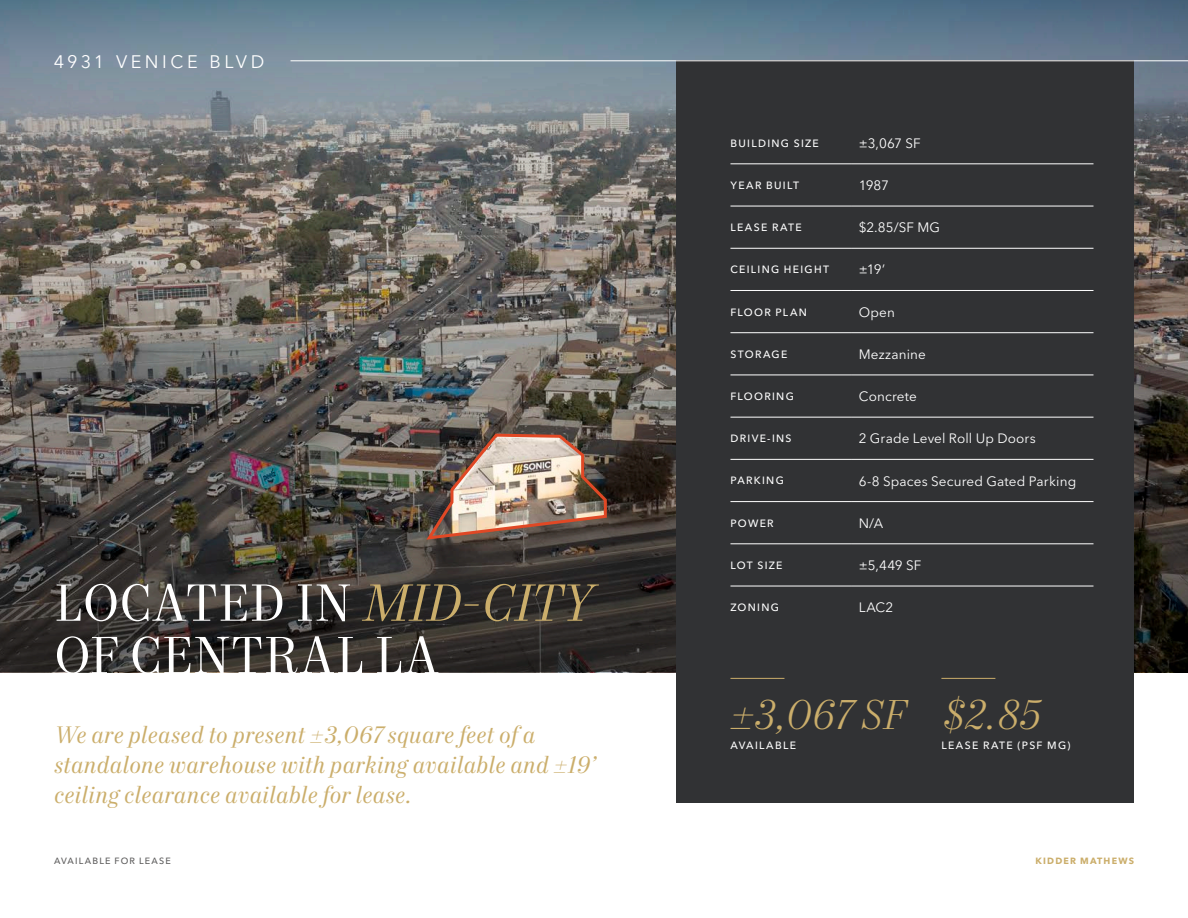
<style>
.page{position:relative;width:1188px;height:918px;background:#fff}
.page>*{position:absolute;margin:0;border:0;box-sizing:border-box;transform-origin:0 0}
.Headline_-_Level_1_-_White_2023{font:52.5px/52.5px "Mort Modern 08";color:#fff}
.Stat_Italic_-_White_2023{font:italic 300 42px "Mort Modern 07";letter-spacing:.005em;color:#cbae6b}
.Callout_Text_-_Italics_-_Ash_2023{font:italic 24px/30px "Mort Modern 08";letter-spacing:.01em;color:#cbae6b}
.t1{font:18px "Avenir Next LT Pro";letter-spacing:.195em;color:#fff}
.Table_Input_-_White_2023{font:13.5px "Avenir Next LT Pro";letter-spacing:.01em;color:#fff}
.Table_Column_1_All_Caps_-_White_2023{font:500 10.5px "Avenir Next LT Pro";letter-spacing:.125em;color:#fff}
.Stat_Label_-_White_2023{font:500 10.5px "Avenir Next LT Pro";letter-spacing:.125em;color:#fff}
.t2{font:500 9px "Avenir Next LT Pro";letter-spacing:.13em;color:#5e5d5d}
.t3{font:700 9px "Avenir Next LT Pro";letter-spacing:.13em;color:#cbae6b}
.s1{font-style:italic;color:#cbae6b}
</style>
<div class="page">
<img style="left:0;top:219px;width:1188px;height:453px">
<svg style="left:0;top:0;width:1188px;height:219px;background:#737f87"></svg>
<div style="left:676px;top:61px;width:458px;height:742px;background:#313234"></div>
<hr style="left:730px;top:678px;width:54px;height:1px;background:#cbae6b">
<hr style="left:941px;top:678px;width:54px;height:1px;background:#cbae6b">
<hr style="left:730px;top:164px;width:122px;height:1px;background:#fff">
<hr style="left:852px;top:164px;width:242px;height:1px;background:#fff">
<hr style="left:730px;top:206px;width:122px;height:1px;background:#fff">
<hr style="left:852px;top:206px;width:242px;height:1px;background:#fff">
<hr style="left:730px;top:248px;width:122px;height:1px;background:#fff">
<hr style="left:852px;top:248px;width:242px;height:1px;background:#fff">
<hr style="left:730px;top:290px;width:122px;height:1px;background:#fff">
<hr style="left:852px;top:290px;width:242px;height:1px;background:#fff">
<hr style="left:730px;top:332px;width:122px;height:1px;background:#fff">
<hr style="left:852px;top:332px;width:242px;height:1px;background:#fff">
<hr style="left:730px;top:375px;width:122px;height:1px;background:#fff">
<hr style="left:852px;top:375px;width:242px;height:1px;background:#fff">
<hr style="left:730px;top:417px;width:122px;height:1px;background:#fff">
<hr style="left:852px;top:417px;width:242px;height:1px;background:#fff">
<hr style="left:730px;top:459px;width:122px;height:1px;background:#fff">
<hr style="left:852px;top:459px;width:242px;height:1px;background:#fff">
<hr style="left:730px;top:501px;width:122px;height:1px;background:#fff">
<hr style="left:852px;top:501px;width:242px;height:1px;background:#fff">
<hr style="left:730px;top:544px;width:122px;height:1px;background:#fff">
<hr style="left:852px;top:544px;width:242px;height:1px;background:#fff">
<hr style="left:730px;top:586px;width:122px;height:1px;background:#fff">
<hr style="left:852px;top:586px;width:242px;height:1px;background:#fff">
<img style="left:423px;top:432px;width:185px;height:110px">
<hr style="left:291px;top:60px;width:897px;height:1px;background:#fff">
<p class="t1" style="left:54px;top:51px;width:212px">4931 VENICE BLVD</p>
<p class="Headline_-_Level_1_-_White_2023" style="left:54px;top:580px;width:540px">LOCATED IN <span class="s1">MID-CITY<br></span>OF CENTRAL LA</p>
<p class="Callout_Text_-_Italics_-_Ash_2023" style="left:54px;top:721px;width:544px">We are pleased to present ±3,067 square feet of a standalone warehouse with parking available and ±19’ ceiling clearance available for lease.</p>
<p class="Table_Column_1_All_Caps_-_White_2023" style="left:730px;top:137px;width:90px">BUILDING SIZE</p>
<p class="Table_Input_-_White_2023" style="left:859px;top:135px;width:63px">±3,067 SF</p>
<p class="Table_Column_1_All_Caps_-_White_2023" style="left:730px;top:179px;width:70px">YEAR BUILT</p>
<p class="Table_Input_-_White_2023" style="left:859px;top:177px;width:32px">1987</p>
<p class="Table_Column_1_All_Caps_-_White_2023" style="left:730px;top:221px;width:73px">LEASE RATE</p>
<p class="Table_Input_-_White_2023" style="left:859px;top:220px;width:83px">$2.85/SF MG</p>
<p class="Table_Column_1_All_Caps_-_White_2023" style="left:730px;top:263px;width:100px">CEILING HEIGHT</p>
<p class="Table_Input_-_White_2023" style="left:859px;top:262px;width:28px">±19’</p>
<p class="Table_Column_1_All_Caps_-_White_2023" style="left:730px;top:306px;width:78px">FLOOR PLAN</p>
<p class="Table_Input_-_White_2023" style="left:859px;top:304px;width:38px">Open</p>
<p class="Table_Column_1_All_Caps_-_White_2023" style="left:730px;top:348px;width:58px">STORAGE</p>
<p class="Table_Input_-_White_2023" style="left:859px;top:346px;width:69px">Mezzanine</p>
<p class="Table_Column_1_All_Caps_-_White_2023" style="left:730px;top:390px;width:65px">FLOORING</p>
<p class="Table_Input_-_White_2023" style="left:859px;top:388px;width:60px">Concrete</p>
<p class="Table_Column_1_All_Caps_-_White_2023" style="left:730px;top:432px;width:63px">DRIVE-INS</p>
<p class="Table_Input_-_White_2023" style="left:859px;top:431px;width:179px">2 Grade Level Roll Up Doors</p>
<p class="Table_Column_1_All_Caps_-_White_2023" style="left:730px;top:474px;width:55px">PARKING</p>
<p class="Table_Input_-_White_2023" style="left:859px;top:473px;width:219px">6-8 Spaces Secured Gated Parking</p>
<p class="Table_Column_1_All_Caps_-_White_2023" style="left:730px;top:517px;width:45px">POWER</p>
<p class="Table_Input_-_White_2023" style="left:859px;top:515px;width:26px">N/A</p>
<p class="Table_Column_1_All_Caps_-_White_2023" style="left:730px;top:559px;width:54px">LOT SIZE</p>
<p class="Table_Input_-_White_2023" style="left:859px;top:557px;width:64px">±5,449 SF</p>
<p class="Table_Column_1_All_Caps_-_White_2023" style="left:730px;top:601px;width:50px">ZONING</p>
<p class="Table_Input_-_White_2023" style="left:859px;top:599px;width:36px">LAC2</p>
<p class="Stat_Italic_-_White_2023" style="left:730px;top:689px;width:176px">±3,067 SF</p>
<p class="Stat_Label_-_White_2023" style="left:730px;top:739px;width:67px">AVAILABLE</p>
<p class="Stat_Italic_-_White_2023" style="left:941px;top:689px;width:99px">$2.85</p>
<p class="Stat_Label_-_White_2023" style="left:941px;top:739px;width:131px">LEASE RATE (PSF MG)</p>
<p class="t2" style="left:54px;top:855px;width:118px">AVAILABLE FOR LEASE</p>
<p class="t3" style="left:1036px;top:855px;width:100px">KIDDER MATHEWS</p>
</div>
